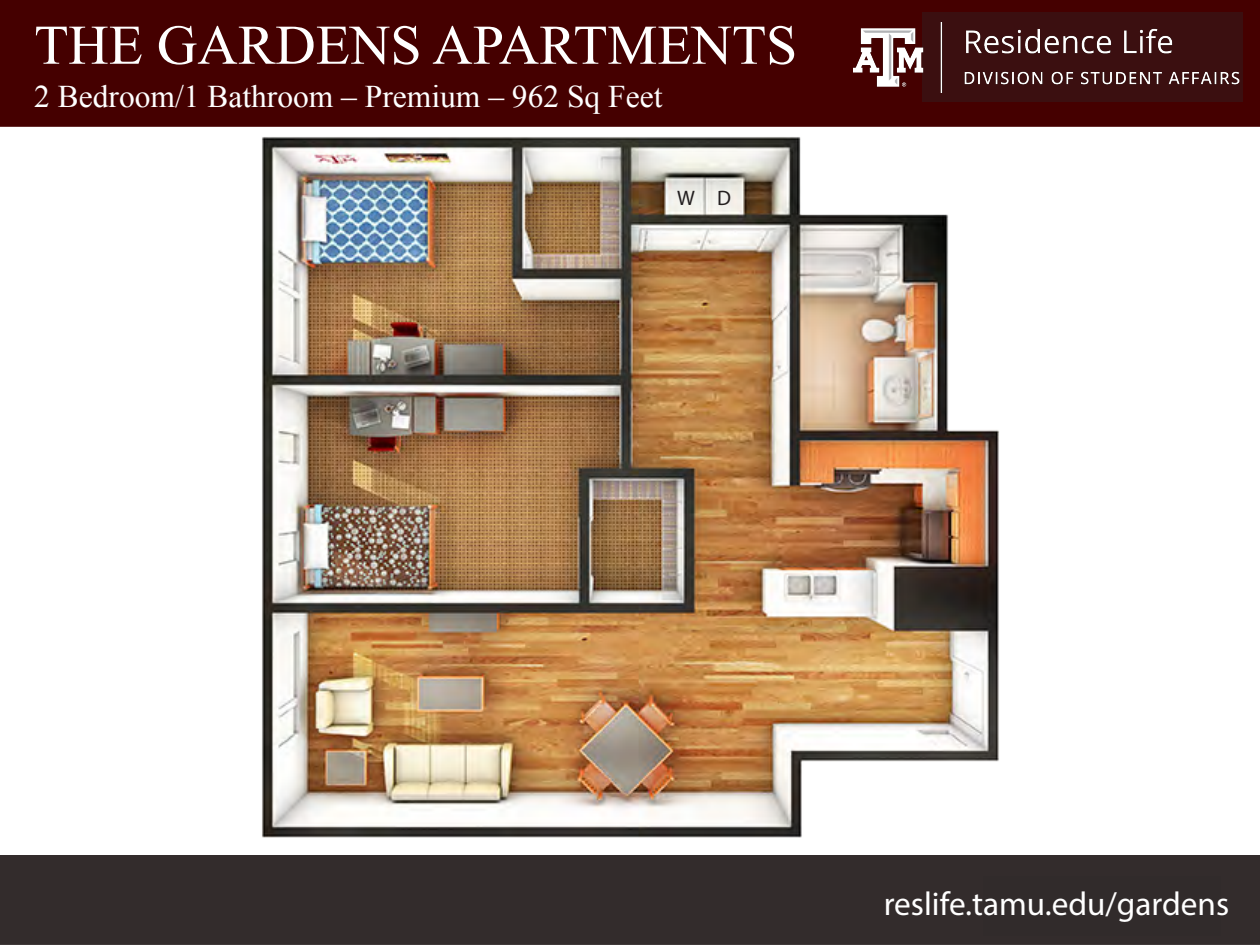
<style>
.page{position:relative;width:1260px;height:945px;background:#fff}
.page>*{position:absolute;margin:0;border:0;box-sizing:border-box;transform-origin:0 0}
.t1{font:56px "Times New Roman";color:#fff}
.t2{font:33.25px "Myriad Pro";color:#fff}
.t3{font:31.5px "Times New Roman";color:#fff}
.t4{font:21px "Myriad Pro";color:#231f20}
</style>
<div class="page">
<div style="left:0;top:0;width:1260px;height:126px;background:#450000"></div>
<div style="left:0;top:0;width:1260px;height:127px;border:2px solid #450000"></div>
<img style="left:1242px;top:9px;width:18px;height:77px">
<div style="left:0;top:856px;width:1260px;height:88px;background:#332c2c"></div>
<div style="left:0;top:855px;width:1260px;height:90px;border:2px solid #332c2c"></div>
<img style="left:262px;top:137px;width:737px;height:701px">
<div style="left:922px;top:12px;width:320px;height:90px;background:#3b0f10"></div>
<img style="left:854px;top:23px;width:386px;height:70px">
<h1 class="t1" style="left:34px;top:7px;width:764px">THE GARDENS APARTMENTS</h1>
<p class="t3" style="left:34px;top:76px;width:630px">2 Bedroom/1 Bathroom – Premium – 962 Sq Feet</p>
<p class="t4" style="left:677px;top:185px;width:56px">W D</p>
<p class="t2" style="left:884px;top:883px;width:347px">reslife.tamu.edu/gardens</p>
<p class="t3" style="left:1003px;top:881px;width:204px">reslife.tamu.edu</p>
</div>
